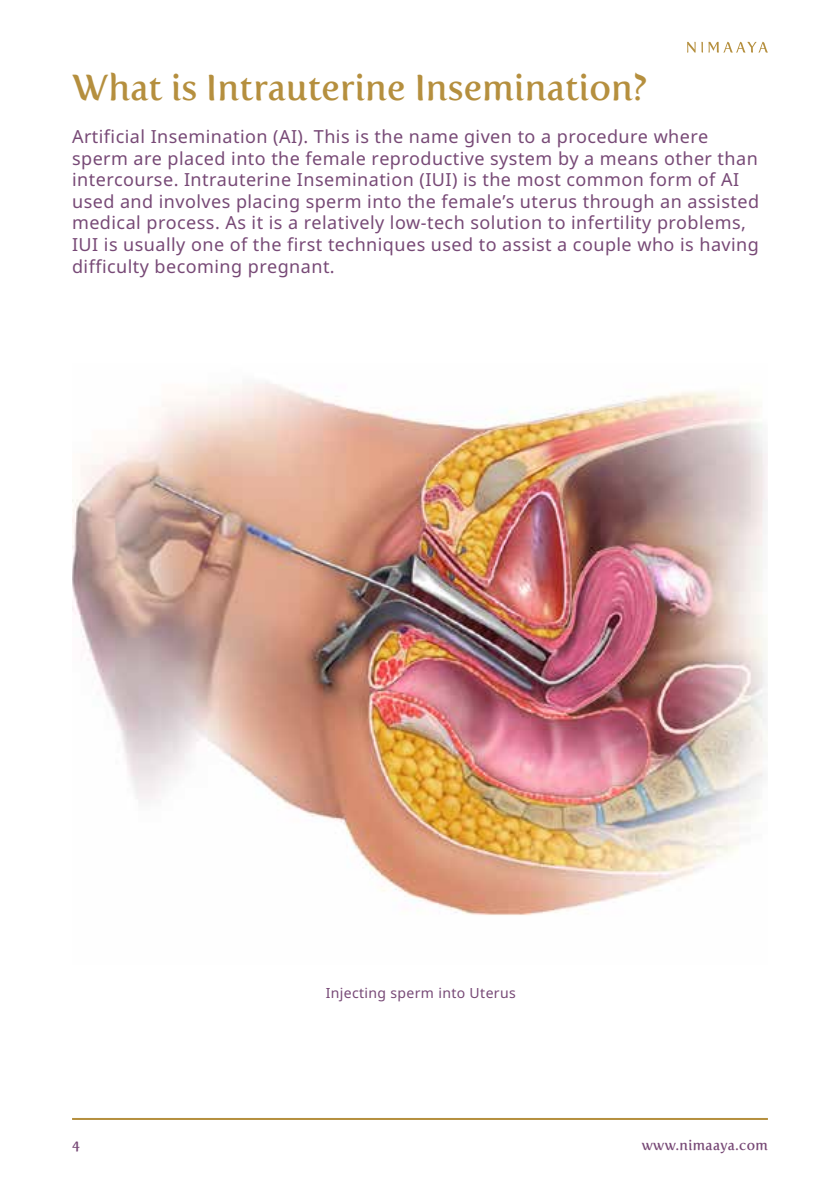
<style>
.page{position:relative;width:840px;height:1191px;background:#fff}
.page>*{position:absolute;margin:0;border:0;box-sizing:border-box;transform-origin:0 0}
.t1{font:36px "Fertigo Pro";color:#b58f3e}
.t2{font:18px/21.6px "Noto Sans UI";letter-spacing:.025em;color:#774976}
.t3{font:14px "Noto Sans UI";letter-spacing:.025em;color:#774976}
.t4{font:14px "Fertigo Pro";letter-spacing:.025em;color:#774976}
</style>
<div class="page">
<hr style="left:72px;top:1118px;width:695px;height:2px;background:#b58f3e">
<svg style="left:687px;top:42px;width:8px;height:11px"></svg>
<svg style="left:708px;top:42px;width:59px;height:11px"></svg>
<img style="left:72px;top:382px;width:695px;height:534px">
<h1 class="t1" style="left:72px;top:66px;width:576px">What is Intrauterine Insemination?</h1>
<p class="t2" style="left:72px;top:125px;width:688px">Artificial Insemination (AI). This is the name given to a procedure where sperm are placed into the female reproductive system by a means other than intercourse. Intrauterine Insemination (IUI) is the most common form of AI used and involves placing sperm into the female’s uterus through an assisted medical process. As it is a relatively low-tech solution to infertility problems, IUI is usually one of the first techniques used to assist a couple who is having difficulty becoming pregnant.</p>
<p class="t3" style="left:325px;top:983px;width:191px">Injecting sperm into Uterus</p>
<p class="t4" style="left:72px;top:1137px;width:9px">4</p>
<p class="t4" style="left:641px;top:1137px;width:128px">www.nimaaya.com</p>
</div>
